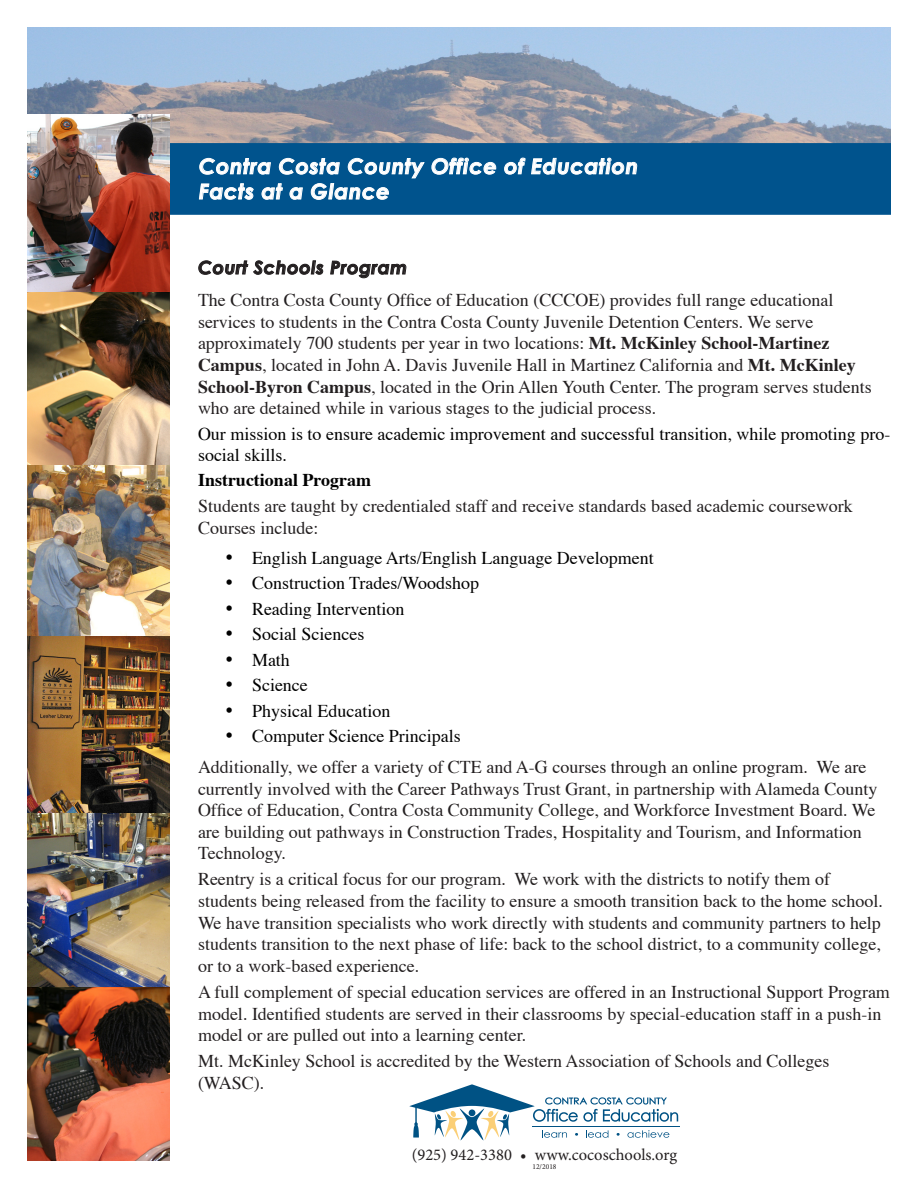
<style>
.page{position:relative;width:918px;height:1188px;background:#fff}
.page>*{position:absolute;margin:0;border:0;box-sizing:border-box;transform-origin:0 0}
.t1{font:italic 700 21px/25.2px "Century Gothic";letter-spacing:.03em;color:#fff}
.BodyText{font:18px/21.6px "Times";color:#231f20}
.BodyText-2{font:18px/21px "Times";color:#000}
.BodyText-3{font:700 18px "Times";color:#000}
.BodyText-4{font:italic 700 18px "Century Gothic";letter-spacing:.03em;color:#231f20}
.t2{font:16.5px "Minion Pro";color:#231f20}
.t3{font:7.5px "Minion Pro";color:#231f20}
.s1{font-weight:700}
</style>
<div class="page">
<img style="left:27px;top:27px;width:864px;height:116px">
<div style="left:27px;top:143px;width:864px;height:72px;background:#00538d;border:2px solid #00538d"></div>
<svg style="left:431px;top:157px;width:66px;height:18px"></svg>
<svg style="left:504px;top:157px;width:133px;height:18px"></svg>
<svg style="left:199px;top:158px;width:226px;height:42px"></svg>
<hr style="left:532px;top:1126px;width:147px;height:1px;background:#005284">
<svg style="left:410px;top:1084px;width:268px;height:57px"></svg>
<img style="left:27px;top:465px;width:143px;height:171px">
<img style="left:27px;top:986px;width:143px;height:174px">
<img style="left:27px;top:813px;width:143px;height:173px">
<img style="left:27px;top:291px;width:143px;height:174px">
<img style="left:27px;top:115px;width:143px;height:176px">
<img style="left:27px;top:636px;width:143px;height:177px">
<svg style="left:198px;top:260px;width:126px;height:15px"></svg>
<svg style="left:330px;top:260px;width:77px;height:19px"></svg>
<p class="t1" style="left:199px;top:153px;width:441px">Contra Costa County Office of Education<br>Facts at a Glance</p>
<p class="BodyText-4" style="left:198px;top:256px;width:211px">Court Schools Program</p>
<p class="BodyText" style="left:198px;top:290px;width:675px">The Contra Costa County Office of Education (CCCOE) provides full range educational services to students in the Contra Costa County Juvenile Detention Centers. We serve approximately 700 students per year in two locations: <span class="s1">Mt. McKinley School-Martinez Campus</span>, located in John A. Davis Juvenile Hall in Martinez California and <span class="s1">Mt. McKinley School-Byron Campus</span>, located in the Orin Allen Youth Center. The program serves students who are detained while in various stages to the judicial process.</p>
<p class="BodyText-2" style="left:198px;top:424px;width:694px">Our mission is to ensure academic improvement and successful transition, while promoting pro&shy;social skills.</p>
<p class="BodyText-3" style="left:198px;top:468px;width:175px">Instructional Program</p>
<p class="BodyText" style="left:198px;top:496px;width:656px">Students are taught by credentialed staff and receive standards based academic coursework<br>Courses include:</p>
<p class="BodyText-2" style="left:225px;top:548px;width:430px">• English Language Arts/English Language Development</p>
<p class="BodyText-2" style="left:225px;top:574px;width:256px">• Construction Trades/Woodshop</p>
<p class="BodyText-2" style="left:225px;top:599px;width:181px">• Reading Intervention</p>
<p class="BodyText-2" style="left:225px;top:625px;width:141px">• Social Sciences</p>
<p class="BodyText-2" style="left:225px;top:650px;width:66px">• Math</p>
<p class="BodyText-2" style="left:225px;top:676px;width:84px">• Science</p>
<p class="BodyText-2" style="left:225px;top:701px;width:167px">• Physical Education</p>
<p class="BodyText-2" style="left:225px;top:727px;width:237px">• Computer Science Principals</p>
<p class="BodyText" style="left:198px;top:757px;width:681px">Additionally, we offer a variety of CTE and A-G courses through an online program. We are currently involved with the Career Pathways Trust Grant, in partnership with Alameda County Office of Education, Contra Costa Community College, and Workforce Investment Board. We are building out pathways in Construction Trades, Hospitality and Tourism, and Information Technology.</p>
<p class="BodyText" style="left:198px;top:870px;width:686px">Reentry is a critical focus for our program. We work with the districts to notify them of students being released from the facility to ensure a smooth transition back to the home school.<br>We have transition specialists who work directly with students and community partners to help students transition to the next phase of life: back to the school district, to a community college, or to a work-based experience.</p>
<p class="BodyText" style="left:198px;top:982px;width:693px">A full complement of special education services are offered in an Instructional Support Program model. Identified students are served in their classrooms by special-education staff in a push-in model or are pulled out into a learning center.</p>
<p class="BodyText" style="left:198px;top:1051px;width:633px">Mt. McKinley School is accredited by the Western Association of Schools and Colleges (WASC).</p>
<p class="t2" style="left:412px;top:1144px;width:267px">(925) 942-3380 • www.cocoschools.org</p>
<p class="t3" style="left:532px;top:1162px;width:26px">12/2018</p>
</div>
